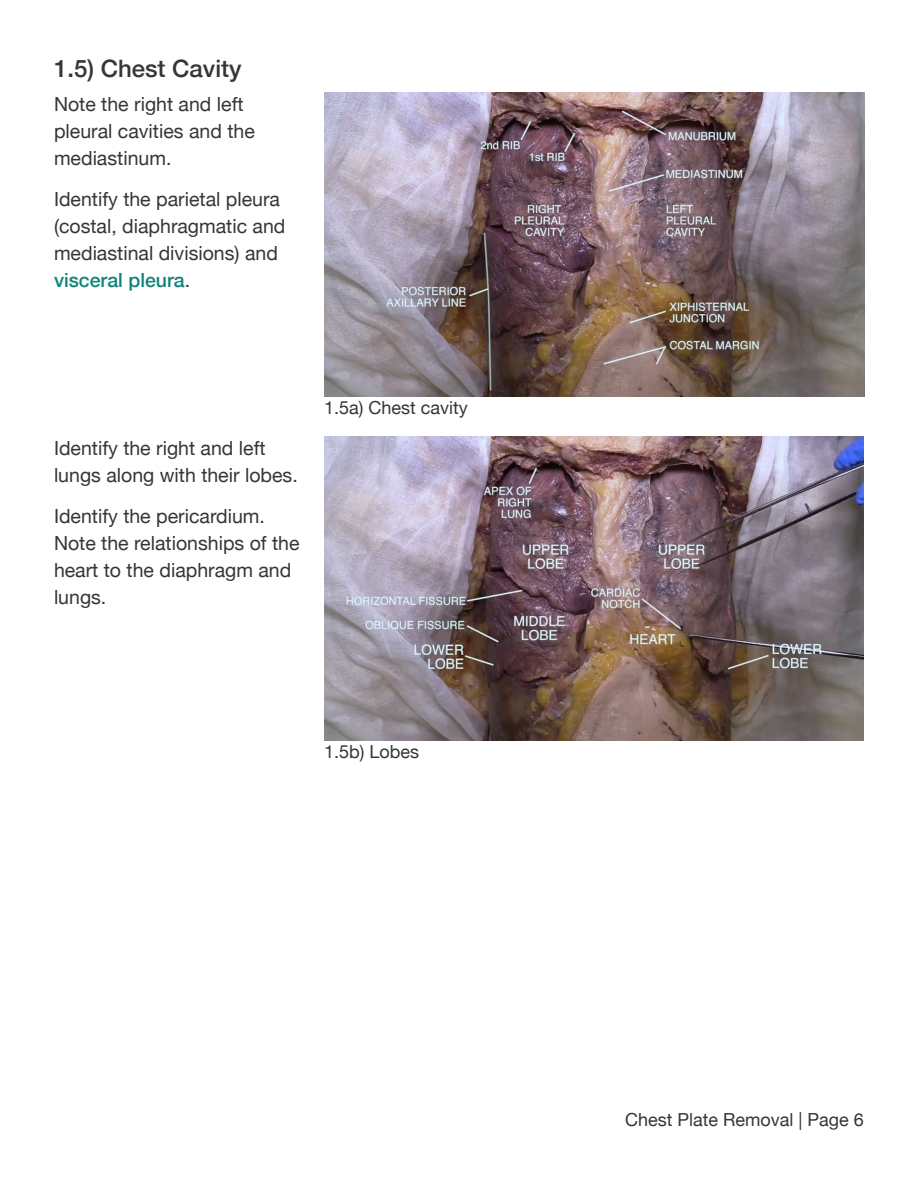
<style>
.page{position:relative;width:918px;height:1188px;background:#fff}
.page>*{position:absolute;margin:0;border:0;box-sizing:border-box;transform-origin:0 0}
.Step_Heading{font:500 24px "Helvetica Neue";color:#363636}
.Step_Text{font:19.5px/27px "Helvetica Neue";color:#363636}
.Photo_Caption{font:18px "Helvetica Neue";color:#363636}
.s1{font-weight:500;color:#0f857c}
</style>
<div class="page">
<img style="left:324px;top:93px;width:540px;height:303px">
<img style="left:324px;top:437px;width:540px;height:303px">
<p class="Step_Heading" style="left:54px;top:50px;width:189px">1.5) Chest Cavity</p>
<p class="Step_Text" style="left:54px;top:92px;width:202px">Note the right and left pleural cavities and the mediastinum.</p>
<p class="Step_Text" style="left:54px;top:186px;width:233px">Identify the parietal pleura (costal, diaphragmatic and mediastinal divisions) and <span class="s1">visceral pleura</span>.</p>
<p class="Step_Text" style="left:54px;top:436px;width:245px">Identify the right and left lungs along with their lobes.</p>
<p class="Step_Text" style="left:54px;top:503px;width:247px">Identify the pericardium.<br>Note the relationships of the heart to the diaphragm and lungs.</p>
<p class="Photo_Caption" style="left:324px;top:394px;width:145px">1.5a) Chest cavity</p>
<p class="Photo_Caption" style="left:324px;top:738px;width:97px">1.5b) Lobes</p>
<p class="Photo_Caption" style="left:625px;top:1106px;width:240px">Chest Plate Removal | Page 6</p>
</div>
